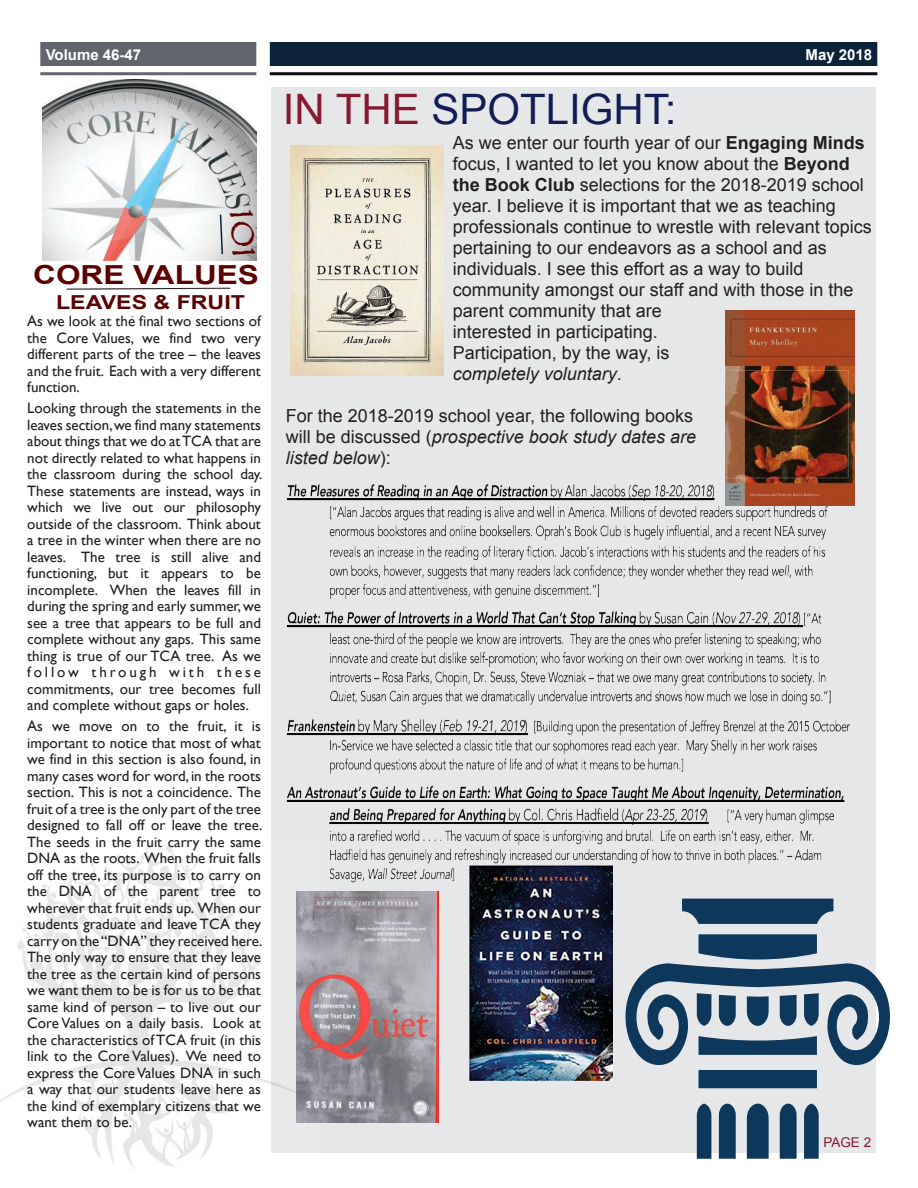
<style>
.page{position:relative;width:918px;height:1188px;background:#fff}
.page>*{position:absolute;margin:0;border:0;box-sizing:border-box;transform-origin:0 0}
.t1{font:42px "Arial";color:#131d55}
.t2{font:700 26.25px "Arial";color:#5d0000;scale:1.2 1}
.t3{font:700 19.2px "Arial";color:#5d0000;scale:1.2 1}
.t4{font:18px/21px "Arial";color:#231f20}
.t5{font:15px/16.5px "Gill Sans";color:#231f20;text-align:justify}
.t6{font:700 15px "Arial";color:#fff}
.t7{font:13.5px "Arial";color:#87192e}
.s1{color:#87192e}
.s2{font-weight:700}
.s3{font-style:italic}
</style>
<div class="page">
<div style="left:271px;top:87px;width:605px;height:1065px;background:#e6e7e9"></div>
<img style="left:0;top:844px;width:318px;height:325px">
<div style="left:270px;top:42px;width:607px;height:24px;background:#0b233a"></div>
<div style="left:40px;top:42px;width:216px;height:24px;background:#63656d"></div>
<hr style="left:270px;top:72px;width:607px;height:3px;background:#0e0b15">
<hr style="left:40px;top:72px;width:216px;height:3px;background:#63656d">
<img style="left:43px;top:80px;width:213px;height:181px">
<svg style="left:219px;top:213px;width:5px;height:43px"></svg>
<svg style="left:66px;top:287px;width:165px;height:3px"></svg>
<svg style="left:626px;top:934px;width:264px;height:154px"></svg>
<svg style="left:804px;top:1104px;width:15px;height:55px"></svg>
<svg style="left:780px;top:1104px;width:17px;height:55px"></svg>
<svg style="left:747px;top:1104px;width:22px;height:55px"></svg>
<svg style="left:719px;top:1104px;width:17px;height:55px"></svg>
<svg style="left:697px;top:1104px;width:14px;height:55px"></svg>
<img style="left:469px;top:929px;width:144px;height:152px">
<img style="left:296px;top:929px;width:142px;height:194px">
<img style="left:291px;top:146px;width:153px;height:230px">
<img style="left:726px;top:310px;width:128px;height:165px">
<img style="left:280px;top:475px;width:575px;height:454px">
<svg style="left:230px;top:210px;width:25px;height:45px"></svg>
<p class="t6" style="left:46px;top:45px;width:97px">Volume 46-47</p>
<p class="t6" style="left:806px;top:45px;width:68px">May 2018</p>
<h2 class="t2" style="left:33px;top:257px;width:190px">CORE VALUES</h2>
<p class="t3" style="left:56px;top:289px;width:159px">LEAVES &amp; FRUIT</p>
<p class="t5" style="left:27px;top:313px;width:235px">As we look at the final two sections of the Core Values, we find two very different parts of the tree – the leaves and the fruit. Each with a very different function.</p>
<p class="t5" style="left:27px;top:400px;width:237px">Looking through the statements in the leaves section, we find many statements about things that we do at TCA that are not directly related to what happens in the classroom during the school day.<br>These statements are instead, ways in which we live out our philosophy outside of the classroom. Think about a tree in the winter when there are no leaves. The tree is still alive and functioning, but it appears to be incomplete. When the leaves fill in during the spring and early summer, we see a tree that appears to be full and complete without any gaps. This same thing is true of our TCA tree. As we follow through with these commitments, our tree becomes full and complete without gaps or holes.</p>
<p class="t5" style="left:27px;top:718px;width:237px">As we move on to the fruit, it is important to notice that most of what we find in this section is also found, in many cases word for word, in the roots section. This is not a coincidence. The fruit of a tree is the only part of the tree designed to fall off or leave the tree.<br>The seeds in the fruit carry the same DNA as the roots. When the fruit falls off the tree, its purpose is to carry on the DNA of the parent tree to wherever that fruit ends up. When our students graduate and leave TCA they carry on the “DNA” they received here.<br>The only way to ensure that they leave the tree as the certain kind of persons we want them to be is for us to be that same kind of person – to live out our Core Values on a daily basis. Look at the characteristics of TCA fruit (in this link to the Core Values). We need to express the Core Values DNA in such a way that our students leave here as the kind of exemplary citizens that we want them to be.</p>
<h1 class="t1" style="left:283px;top:81px;width:395px"><span class="s1">IN THE</span> SPOTLIGHT:</h1>
<p class="t4" style="left:453px;top:132px;width:421px">As we enter our fourth year of our <span class="s2">Engaging Minds </span>focus, I wanted to let you know about the <span class="s2">Beyond the Book Club</span> selections for the 2018-2019 school year. I believe it is important that we as teaching professionals continue to wrestle with relevant topics pertaining to our endeavors as a school and as individuals. I see this effort as a way to build community amongst our staff and with those in the parent community that are<br>interested in participating.<br>Participation, by the way, is<br><span class="s3">completely voluntary</span>.</p>
<p class="t4" style="left:286px;top:406px;width:412px">For the 2018-2019 school year, the following books will be discussed (<span class="s3">prospective book study dates are listed below</span>):</p>
<p class="t7" style="left:823px;top:1134px;width:49px">PAGE 2</p>
</div>
